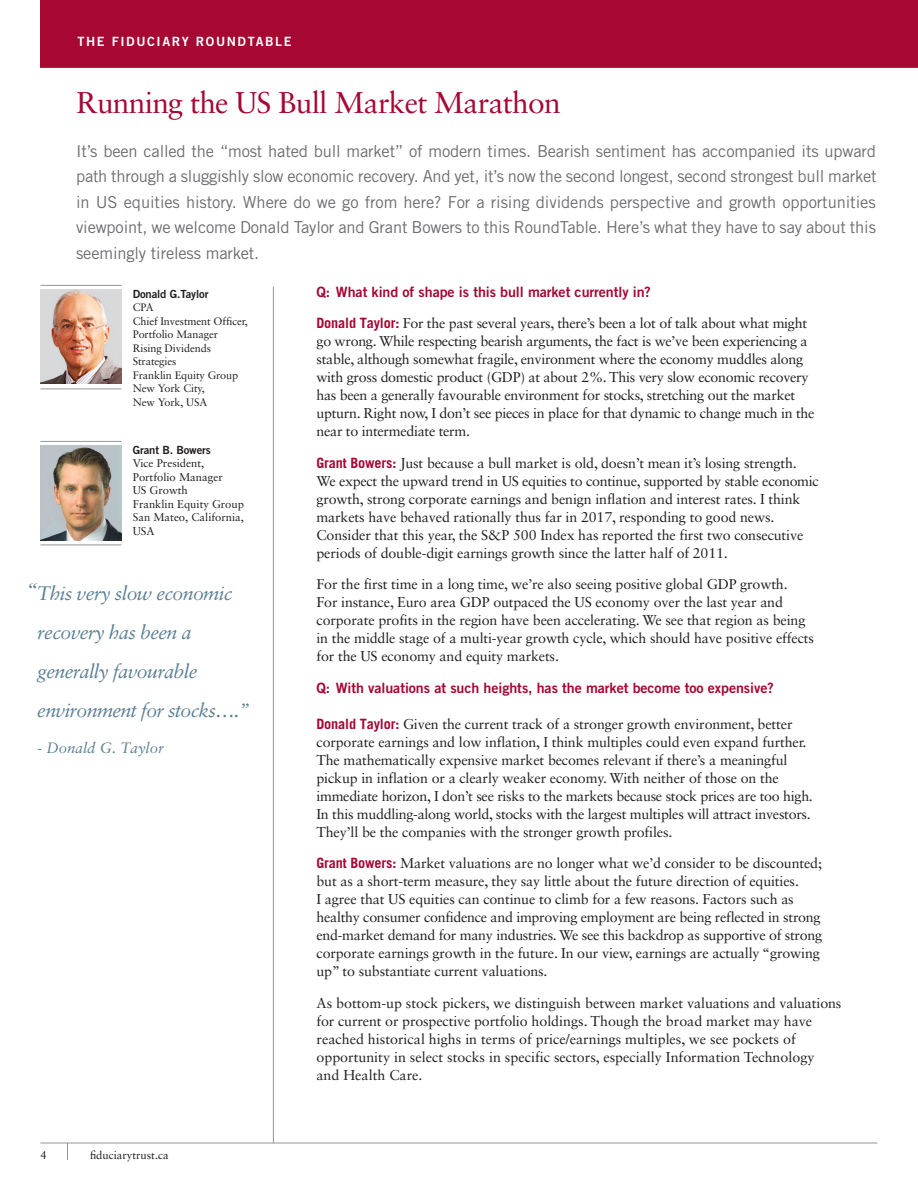
<style>
.page{position:relative;width:918px;height:1188px;background:#fff}
.page>*{position:absolute;margin:0;border:0;box-sizing:border-box;transform-origin:0 0}
.t1{font:30px "Sabon LT Std";letter-spacing:-.025em;color:#a60733}
.t2{font:italic 19.5px/39px "Sabon LT Std";letter-spacing:-.03em;color:#5c8094}
.Special_Sub_Head{font:16.5px/25.5px "Trade Gothic";letter-spacing:-.01em;color:#6c6d70;text-align:justify}
.t3{font:italic 15px "Sabon LT Std";color:#5c8094}
._03a_Body_9_5_13_5{font:14.25px/18px "Sabon LT Std";letter-spacing:-.01em;color:#231f20}
._03a_Body_9_5_13_5-2{font:14.25px "Trade Gothic Bold Two";letter-spacing:-.005em;color:#a60733}
.t4{font:12.75px "Trade Gothic LT Std Bd 2";letter-spacing:.125em;color:#fff}
._04_PA_Title{font:11.25px/13.5px "Sabon";color:#231f20}
._04_PA_Name{font:11.25px "Trade Gothic LT Std Bd 2";letter-spacing:-.01em;color:#231f20}
.t5{font:11.25px "Sabon LT Std";color:#231f20}
._04_PA_Name-2{font:10.8px/13.5px "Sabon";letter-spacing:-.01em;color:#231f20}
.s1{font-size:21px}
.s2{font-family:"Trade Gothic";font-weight:700;color:#a60733}
</style>
<div class="page">
<hr style="left:40px;top:1143px;width:838px;height:1px;background:#939598">
<svg style="left:67px;top:1144px;width:1px;height:16px"></svg>
<hr style="left:273px;top:287px;width:1px;height:856px;background:#939598">
<div style="left:40px;top:0;width:878px;height:68px;background:#a60733"></div>
<img style="left:40px;top:290px;width:82px;height:94px">
<hr style="left:40px;top:285px;width:82px;height:1px;background:#939598">
<hr style="left:40px;top:388px;width:82px;height:1px;background:#939598">
<img style="left:41px;top:446px;width:81px;height:94px">
<hr style="left:41px;top:441px;width:81px;height:1px;background:#939598">
<hr style="left:41px;top:545px;width:81px;height:1px;background:#939598">
<p class="t4" style="left:77px;top:34px;width:216px">THE FIDUCIARY ROUNDTABLE</p>
<p class="t1" style="left:76px;top:85px;width:486px">Running the US Bull Market Marathon</p>
<p class="Special_Sub_Head" style="left:76px;top:138px;width:802px">It’s been called the “most hated bull market” of modern times. Bearish sentiment has accompanied its upward path through a sluggishly slow economic recovery. And yet, it’s now the second longest, second strongest bull market in US equities history. Where do we go from here? For a rising dividends perspective and growth opportunities viewpoint, we welcome Donald Taylor and Grant Bowers to this RoundTable. Here’s what they have to say about this seemingly tireless market.</p>
<p class="_04_PA_Name" style="left:133px;top:287px;width:77px">Donald G.Taylor</p>
<p class="_04_PA_Name-2" style="left:133px;top:301px;width:22px">CPA</p>
<p class="_04_PA_Name-2" style="left:133px;top:314px;width:117px">Chief Investment Officer,<br>Portfolio Manager</p>
<p class="_04_PA_Name-2" style="left:133px;top:341px;width:80px">Rising Dividends</p>
<p class="_04_PA_Name-2" style="left:133px;top:355px;width:45px">Strategies</p>
<p class="_04_PA_Name-2" style="left:133px;top:368px;width:107px">Franklin Equity Group</p>
<p class="_04_PA_Name-2" style="left:133px;top:382px;width:74px">New York City,</p>
<p class="_04_PA_Name-2" style="left:133px;top:395px;width:76px">New York, USA</p>
<p class="_04_PA_Name" style="left:133px;top:443px;width:80px">Grant B. Bowers</p>
<p class="_04_PA_Title" style="left:133px;top:456px;width:92px">Vice President,<br>Portfolio Manager</p>
<p class="_04_PA_Title" style="left:133px;top:483px;width:57px">US Growth</p>
<p class="_04_PA_Title" style="left:133px;top:497px;width:113px">Franklin Equity Group</p>
<p class="_04_PA_Title" style="left:133px;top:510px;width:113px">San Mateo, California,<br>USA</p>
<p class="t2" style="left:37px;top:573px;width:214px;text-indent:-11px"><span class="s1">“</span>This very slow economic recovery has been a generally favourable environment for stocks….”</p>
<p class="t3" style="left:37px;top:739px;width:128px">- Donald G. Taylor</p>
<p class="t5" style="left:40px;top:1149px;width:8px">4</p>
<p class="t5" style="left:90px;top:1149px;width:80px">fiduciarytrust.ca</p>
<p class="_03a_Body_9_5_13_5-2" style="left:316px;top:283px;width:336px">Q: What kind of shape is this bull market currently in?</p>
<p class="_03a_Body_9_5_13_5" style="left:316px;top:314px;width:500px"><span class="s2">Donald Taylor:</span> For the past several years, there’s been a lot of talk about what might go wrong. While respecting bearish arguments, the fact is we’ve been experiencing a stable, although somewhat fragile, environment where the economy muddles along with gross domestic product (GDP) at about 2%. This very slow economic recovery has been a generally favourable environment for stocks, stretching out the market upturn. Right now, I don’t see pieces in place for that dynamic to change much in the near to intermediate term.</p>
<p class="_03a_Body_9_5_13_5" style="left:316px;top:453px;width:504px"><span class="s2">Grant Bowers:</span> Just because a bull market is old, doesn’t mean it’s losing strength.<br>We expect the upward trend in US equities to continue, supported by stable economic growth, strong corporate earnings and benign inflation and interest rates. I think markets have behaved rationally thus far in 2017, responding to good news.<br>Consider that this year, the S&amp;P 500 Index has reported the first two consecutive periods of double-digit earnings growth since the latter half of 2011.</p>
<p class="_03a_Body_9_5_13_5" style="left:316px;top:575px;width:499px">For the first time in a long time, we’re also seeing positive global GDP growth.<br>For instance, Euro area GDP outpaced the US economy over the last year and corporate profits in the region have been accelerating. We see that region as being in the middle stage of a multi-year growth cycle, which should have positive effects for the US economy and equity markets.</p>
<p class="_03a_Body_9_5_13_5-2" style="left:316px;top:679px;width:459px">Q: With valuations at such heights, has the market become too expensive?</p>
<p class="_03a_Body_9_5_13_5" style="left:316px;top:714px;width:498px"><span class="s2">Donald Taylor:</span> Given the current track of a stronger growth environment, better corporate earnings and low inflation, I think multiples could even expand further.<br>The mathematically expensive market becomes relevant if there’s a meaningful pickup in inflation or a clearly weaker economy. With neither of those on the immediate horizon, I don’t see risks to the markets because stock prices are too high.<br>In this muddling-along world, stocks with the largest multiples will attract investors.<br>They’ll be the companies with the stronger growth profiles.</p>
<p class="_03a_Body_9_5_13_5" style="left:316px;top:854px;width:507px"><span class="s2">Grant Bowers:</span> Market valuations are no longer what we’d consider to be discounted; but as a short-term measure, they say little about the future direction of equities.<br>I agree that US equities can continue to climb for a few reasons. Factors such as healthy consumer confidence and improving employment are being reflected in strong end-market demand for many industries. We see this backdrop as supportive of strong corporate earnings growth in the future. In our view, earnings are actually “growing up” to substantiate current valuations.</p>
<p class="_03a_Body_9_5_13_5" style="left:316px;top:993px;width:526px">As bottom-up stock pickers, we distinguish between market valuations and valuations for current or prospective portfolio holdings. Though the broad market may have reached historical highs in terms of price/earnings multiples, we see pockets of opportunity in select stocks in specific sectors, especially Information Technology<br>and Health Care.</p>
</div>
